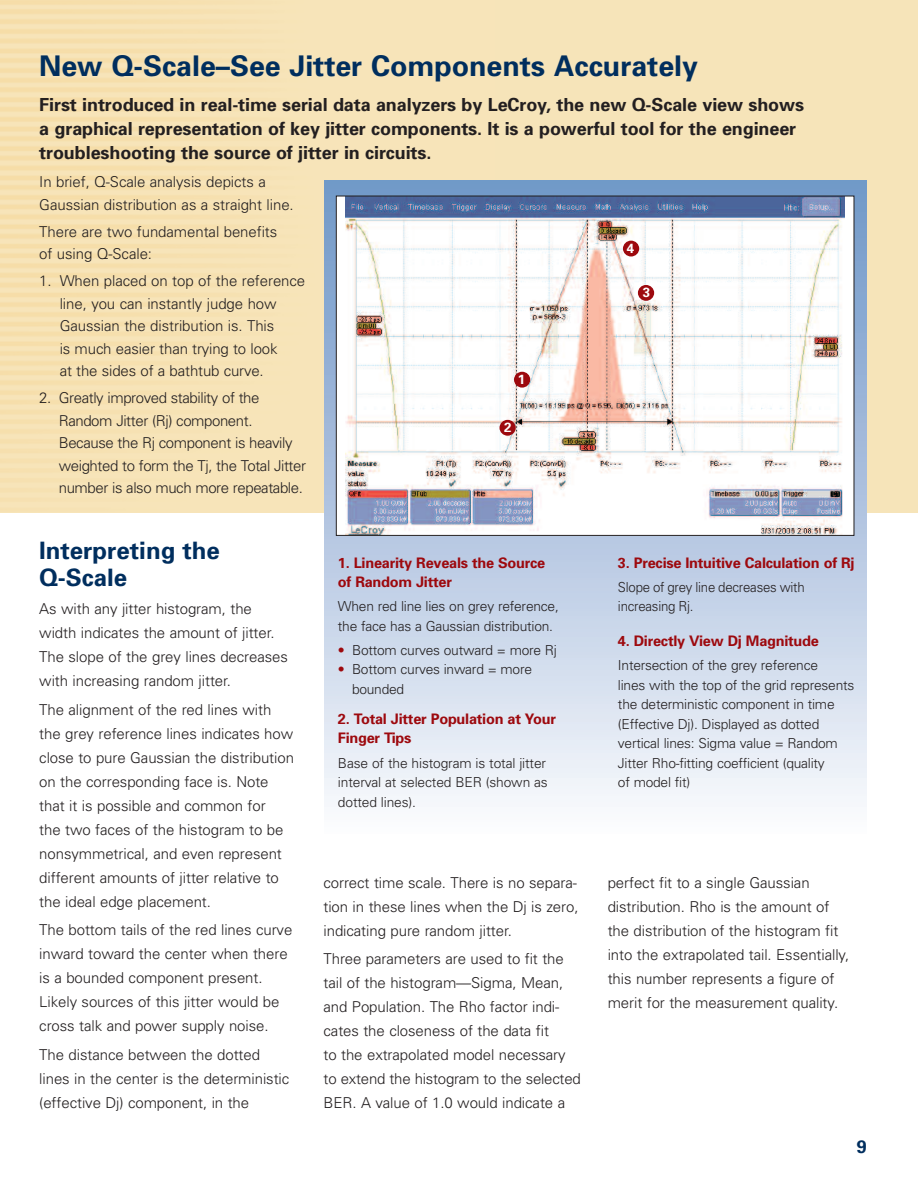
<style>
.page{position:relative;width:918px;height:1188px;background:#fff}
.page>*{position:absolute;margin:0;border:0;box-sizing:border-box;transform-origin:0 0}
.t1{font:700 28.5px "Univers";color:#002e5e}
.t2{font:700 24px/27px "Univers";color:#002e5e}
.t3{font:700 18px/24px "Univers";letter-spacing:-.005em;color:#231f20}
.t4{font:700 18px "Univers";color:#002e5e}
.t5{font:300 15px/24px "Univers";letter-spacing:-.005em;color:#231f20}
.t6{font:300 15px/22.5px "Univers";letter-spacing:-.03em;color:#231f20}
.t7{font:700 14.55px/19.5px "Univers";letter-spacing:-.015em;color:#9d090e}
.t8{font:300 13.8px/19.5px "Univers";letter-spacing:-.015em;color:#231f20}
.t9{font:300 13.8px/19.5px "Univers";letter-spacing:-.015em;color:#231f20;scale:.96 1}
.t10{font:700 13.35px "Univers";color:#fff}
.s1{color:#9d090e}
</style>
<div class="page">
<div style="left:0;top:0;width:918px;height:513px;background:#f6e4b9"></div>
<div style="left:324px;top:180px;width:543px;height:653px;background:linear-gradient(to bottom,#678dbd,#f8f9fd)"></div>
<div style="left:336px;top:196px;width:518px;height:339px;background:#fff"></div>
<img style="left:346px;top:198px;width:498px;height:336px">
<div style="left:499px;top:420px;width:17px;height:16px;background:#9d090e;border-radius:50%"></div>
<div style="left:623px;top:241px;width:16px;height:16px;background:#9d090e;border-radius:50%"></div>
<div style="left:514px;top:372px;width:16px;height:16px;background:#9d090e;border-radius:50%"></div>
<div style="left:638px;top:285px;width:16px;height:16px;background:#9d090e;border-radius:50%"></div>
<h1 class="t1" style="left:39px;top:55px;width:660px">New Q-Scale–See Jitter Components Accurately</h1>
<p class="t3" style="left:39px;top:94px;width:766px">First introduced in real-time serial data analyzers by LeCroy, the new Q-Scale view shows a graphical representation of key jitter components. It is a powerful tool for the engineer troubleshooting the source of jitter in circuits.</p>
<p class="t5" style="left:39px;top:172px;width:256px;line-height:22.5px">In brief, Q-Scale analysis depicts a<br>Gaussian distribution as a straight line.</p>
<p class="t5" style="left:39px;top:221px;width:240px;line-height:22.5px">There are two fundamental benefits of using Q-Scale:</p>
<p class="t5" style="left:60px;top:271px;width:247px;line-height:22.5px;text-indent:-20px">1. When placed on top of the reference line, you can instantly judge how Gaussian the distribution is. This<br>is much easier than trying to look<br>at the sides of a bathtub curve.</p>
<p class="t6" style="left:59px;top:388px;width:249px;text-indent:-19px">2. Greatly improved stability of the Random Jitter (Rj) component.<br>Because the Rj component is heavily weighted to form the Tj, the Total Jitter number is also much more repeatable.</p>
<p class="t10" style="left:518px;top:374px;width:9px">1</p>
<p class="t10" style="left:504px;top:423px;width:9px">2</p>
<h2 class="t2" style="left:39px;top:539px;width:182px">Interpreting the<br>Q-Scale</h2>
<p class="t5" style="left:39px;top:598px;width:250px">As with any jitter histogram, the width indicates the amount of jitter.<br>The slope of the grey lines decreases with increasing random jitter.</p>
<p class="t5" style="left:39px;top:699px;width:256px">The alignment of the red lines with the grey reference lines indicates how close to pure Gaussian the distribution on the corresponding face is. Note that it is possible and common for<br>the two faces of the histogram to be nonsymmetrical, and even represent different amounts of jitter relative to the ideal edge placement.</p>
<p class="t5" style="left:39px;top:919px;width:255px">The bottom tails of the red lines curve inward toward the center when there is a bounded component present.<br>Likely sources of this jitter would be cross talk and power supply noise.</p>
<p class="t5" style="left:39px;top:1044px;width:252px">The distance between the dotted lines in the center is the deterministic (effective Dj) component, in the</p>
<p class="t7" style="left:338px;top:554px;width:209px">1. Linearity Reveals the Source of Random Jitter</p>
<p class="t8" style="left:338px;top:598px;width:222px">When red line lies on grey reference, the face has a Gaussian distribution.</p>
<p class="t8" style="left:338px;top:641px;width:220px"><span class="s1">•</span> Bottom curves outward = more Rj</p>
<p class="t8" style="left:352px;top:661px;width:182px;text-indent:-14px"><span class="s1">•</span> Bottom curves inward = more bounded</p>
<p class="t7" style="left:338px;top:710px;width:220px">2. Total Jitter Population at Your<br>Finger Tips</p>
<p class="t8" style="left:338px;top:754px;width:211px">Base of the histogram is total jitter interval at selected BER (shown as dotted lines).</p>
<p class="t5" style="left:324px;top:872px;width:257px;text-align:justify">correct time scale. There is no separa&shy;tion in these lines when the Dj is zero, indicating pure random jitter.</p>
<p class="t5" style="left:324px;top:948px;width:259px">Three parameters are used to fit the tail of the histogram—Sigma, Mean, and Population. The Rho factor indi&shy;cates the closeness of the data fit<br>to the extrapolated model necessary to extend the histogram to the selected BER. A value of 1.0 would indicate a</p>
<p class="t10" style="left:627px;top:243px;width:9px">4</p>
<p class="t10" style="left:643px;top:288px;width:9px">3</p>
<p class="t7" style="left:618px;top:554px;width:238px">3. Precise Intuitive Calculation of Rj</p>
<p class="t9" style="left:618px;top:578px;width:196px">Slope of grey line decreases with increasing Rj.</p>
<p class="t7" style="left:618px;top:632px;width:202px">4. Directly View Dj Magnitude</p>
<p class="t8" style="left:618px;top:657px;width:238px">Intersection of the grey reference<br>lines with the top of the grid represents the deterministic component in time (Effective Dj). Displayed as dotted vertical lines: Sigma value = Random Jitter Rho-fitting coefficient (quality<br>of model fit)</p>
<p class="t5" style="left:608px;top:872px;width:243px">perfect fit to a single Gaussian distribution. Rho is the amount of the distribution of the histogram fit into the extrapolated tail. Essentially, this number represents a figure of merit for the measurement quality.</p>
<p class="t4" style="left:857px;top:1140px;width:12px">9</p>
</div>
